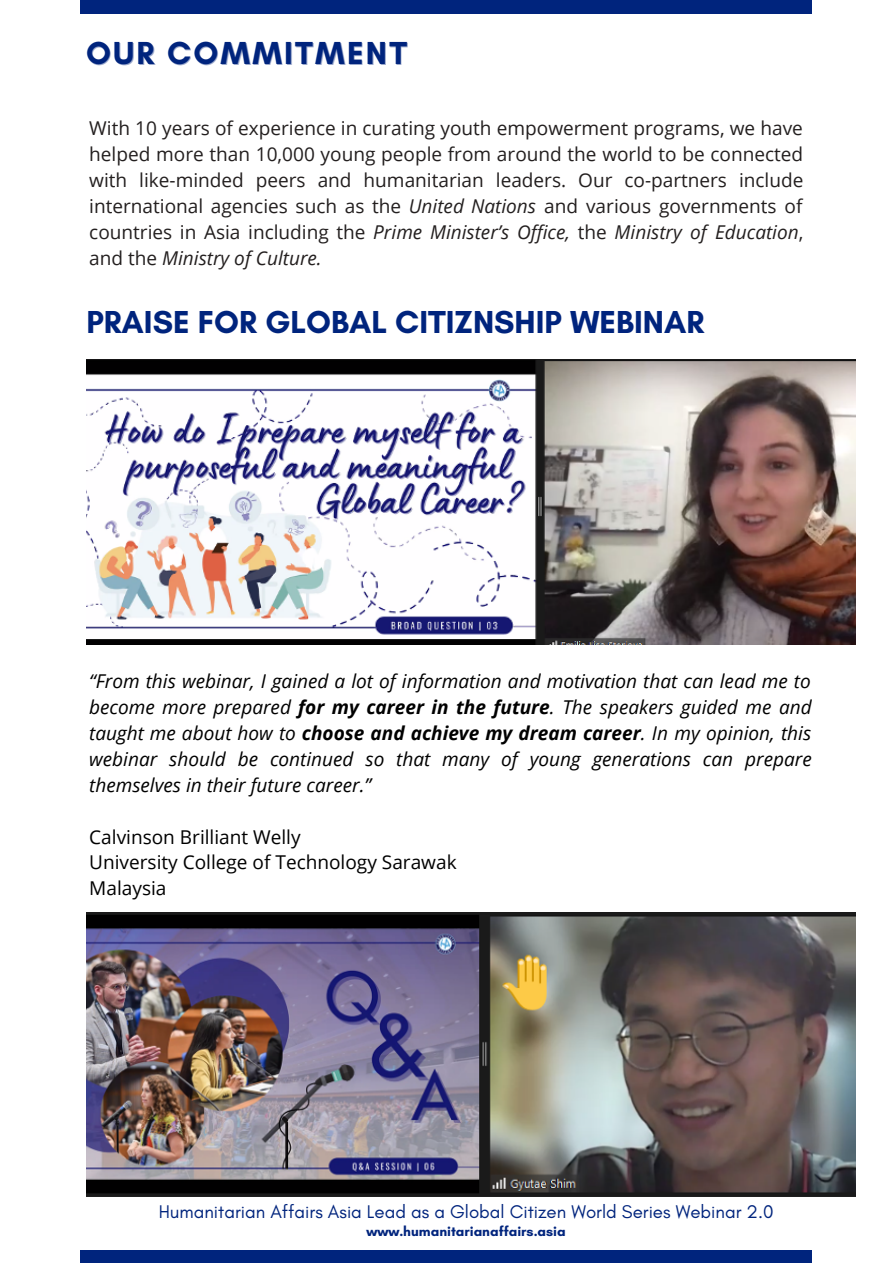
<style>
.page{position:relative;width:893px;height:1264px;background:#fff}
.page>*{position:absolute;margin:0;border:0;box-sizing:border-box;transform-origin:0 0}
.t1{font:700 32.4px "Glacial Indifference";color:#00247d}
.t2{font:700 32.4px "Glacial Indifference";letter-spacing:.07em;color:#00247d}
.t3{font:19.05px/25.8px "Open Sans";color:#231f1f;text-align:justify}
.t4{font:italic 19.05px/25.8px "Open Sans";color:#000;text-align:justify}
.t5{font:19.05px/25.8px "Open Sans";color:#000}
.t6{font:18.75px "Glacial Indifference";color:#00247d}
.t7{font:700 13.95px "Glacial Indifference";color:#00247d}
.s1{font-style:italic}
.s2{font-weight:700}
</style>
<div class="page">
<div style="left:81px;top:1249px;width:730px;height:13px;background:#00247d"></div>
<div style="left:81px;top:0;width:730px;height:14px;background:#00247d"></div>
<img style="left:86px;top:359px;width:769px;height:285px">
<img style="left:86px;top:912px;width:769px;height:285px">
<h1 class="t2" style="left:86px;top:34px;width:322px">OUR COMMITMENT</h1>
<p class="t3" style="left:89px;top:115px;width:715px">With 10 years of experience in curating youth empowerment programs, we have helped more than 10,000 young people from around the world to be connected with like-minded peers and humanitarian leaders. Our co-partners include international agencies such as the <span class="s1">United Nations</span> and various governments of countries in Asia including the <span class="s1">Prime Minister’s Office,</span> the <span class="s1">Ministry of Education</span>, and the <span class="s1">Ministry of Culture.</span></p>
<h1 class="t1" style="left:86px;top:303px;width:619px">PRAISE FOR GLOBAL CITIZNSHIP WEBINAR</h1>
<p class="t4" style="left:89px;top:668px;width:724px">“From this webinar, I gained a lot of information and motivation that can lead me to become more prepared <span class="s2">for my career in the future</span>. The speakers guided me and taught me about how to <span class="s2">choose and achieve my dream career</span>. In my opinion, this webinar should be continued so that many of young generations can prepare themselves in their future career.”</p>
<p class="t5" style="left:89px;top:823px;width:369px">Calvinson Brilliant Welly<br>University College of Technology Sarawak<br>Malaysia</p>
<p class="t6" style="left:159px;top:1200px;width:616px">Humanitarian Affairs Asia Lead as a Global Citizen World Series Webinar 2.0</p>
<p class="t7" style="left:366px;top:1222px;width:201px">www.humanitarianaffairs.asia</p>
</div>
